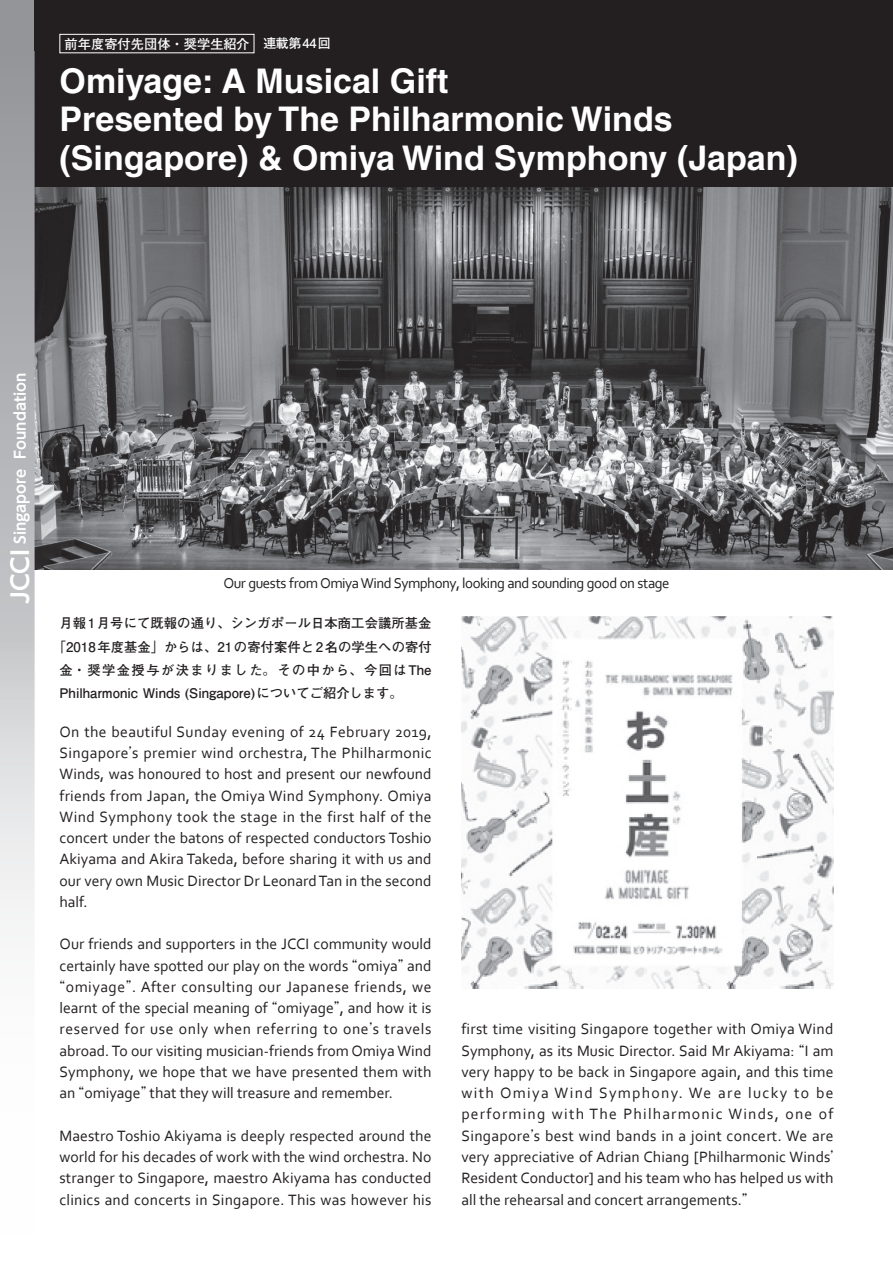
<style>
.page{position:relative;width:893px;height:1263px;background:#fff}
.page>*{position:absolute;margin:0;border:0;box-sizing:border-box;transform-origin:0 0}
.t1{font:700 34.05px/38.2px "Helvetica";color:#fff}
.t2{font:15.75px/21.3px "Corbel";color:#231f20;text-align:justify}
.t3{font:14.85px "Corbel";letter-spacing:-.035em;color:#231f20}
.t4{font:700 14.85px "UD Shin Go Pr 6 N De";color:#fff}
.t5{font:700 13.35px "Futo Go B101 Pro";letter-spacing:.005em;color:#231f20}
.t6{font:700 13.35px "Futo Go B101 Pro";letter-spacing:.105em;color:#231f20}
.t7{font:700 13.2px "Futo Go B101 Pro";color:#fff}
.s1{font-size:12.9px}
.s2{font-size:23.4px}
.s3{font-family:"Ryumin Pr 6"}
</style>
<div class="page">
<img style="left:461px;top:617px;width:372px;height:371px">
<img style="left:34px;top:187px;width:859px;height:383px">
<div style="left:0;top:0;width:893px;height:187px;background:#231f20"></div>
<div style="left:0;top:51px;width:34px;height:1212px;background:linear-gradient(to bottom,#909196,#fff)"></div>
<div style="left:0;top:0;width:34px;height:51px;background:#939598"></div>
<div style="left:60px;top:34px;width:194px;height:19px;border:1px solid #fff"></div>
<p class="t7" style="left:65px;top:33px;width:268px">前年度寄付先団体・奨学生紹介 <span class="s1">連載第44回</span></p>
<p class="t1" style="left:60px;top:61px;width:740px">Omiyage: A Musical Gift<br>Presented by The Philharmonic Winds (Singapore) &amp; Omiya Wind Symphony (Japan)</p>
<p class="t4" style="left:8px;top:604px;width:232px;rotate:-90deg"><span class="s2">JCCI</span> Singapore Foundation</p>
<p class="t3" style="left:223px;top:574px;width:448px">Our guests from OmiyaWind Symphony, looking and sounding good on stage</p>
<p class="t5" style="left:60px;top:613px;width:374px">月報1月号にて既報の通り、シンガポール日本商工会議所基金</p>
<p class="t5" style="left:53px;top:636px;width:380px">「2018年度基金」からは、21の寄付案件と2名の学生への寄付</p>
<p class="t6" style="left:60px;top:659px;width:374px">金・奨学金授与が決まりました。その中から、今回はThe</p>
<p class="t5" style="left:60px;top:682px;width:345px">Philharmonic Winds (Singapore)についてご紹介します。</p>
<p class="t2" style="left:59px;top:720px;width:374px">On the beautiful Sunday evening of 24 February 2019, Singapore<span class="s3">ʼ</span>s premier wind orchestra, The Philharmonic Winds, was honoured to host and present our newfound friends from Japan, the Omiya Wind Symphony. Omiya Wind Symphony took the stage in the first half of the concert under the batons of respected conductors Toshio Akiyama and Akira Takeda, before sharing it with us and our very own Music Director Dr LeonardTan in the second half.</p>
<p class="t2" style="left:59px;top:933px;width:374px">Our friends and supporters in the JCCI community would certainly have spotted our play on the words <span class="s3">“</span>omiya<span class="s3">”</span> and <span class="s3">“</span>omiyage<span class="s3">”</span>. After consulting our Japanese friends, we learnt of the special meaning of <span class="s3">“</span>omiyage<span class="s3">”</span>, and how it is reserved for use only when referring to one<span class="s3">ʼ</span>s travels abroad. To our visiting musician-friends from Omiya Wind Symphony, we hope that we have presented them with an <span class="s3">“</span>omiyage<span class="s3">”</span> that they will treasure and remember.</p>
<p class="t2" style="left:59px;top:1124px;width:374px">Maestro Toshio Akiyama is deeply respected around the world for his decades of work with the wind orchestra. No stranger to Singapore, maestro Akiyama has conducted clinics and concerts in Singapore. This was however his</p>
<p class="t2" style="left:461px;top:1018px;width:374px">first time visiting Singapore together with Omiya Wind Symphony, as its Music Director. Said Mr Akiyama: <span class="s3">“</span>I am very happy to be back in Singapore again, and this time with Omiya Wind Symphony. We are lucky to be performing with The Philharmonic Winds, one of Singapore<span class="s3">ʼ</span>s best wind bands in a joint concert. We are very appreciative of Adrian Chiang [Philharmonic Winds<span class="s3">ʼ </span>Resident Conductor] and his team who has helped us with all the rehearsal and concert arrangements.<span class="s3">”</span></p>
</div>
